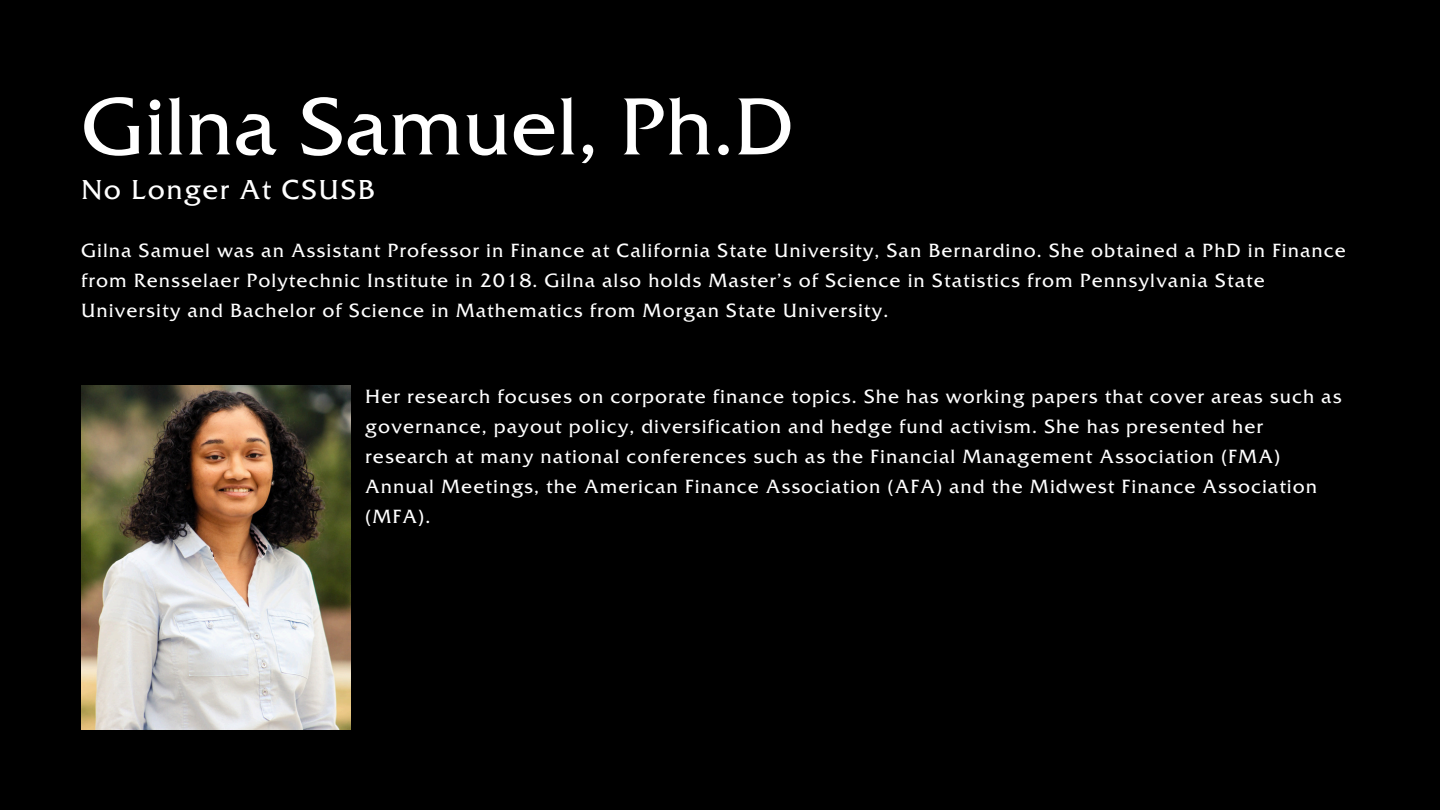
<style>
.page{position:relative;width:1440px;height:810px;background:#000}
.page>*{position:absolute;margin:0;border:0;box-sizing:border-box;transform-origin:0 0}
.t1{font:80.5px "Friz Quadrata Std";color:#fff}
.t2{font:27.3px "Friz Quadrata Std";letter-spacing:.055em;color:#fff}
.t3{font:19.1px/30px "Friz Quadrata Std";letter-spacing:.055em;color:#fff}
</style>
<div class="page">
<img style="left:81px;top:386px;width:270px;height:343px">
<h1 class="t1" style="left:81px;top:77px;width:714px">Gilna Samuel, Ph.D</h1>
<p class="t2" style="left:81px;top:172px;width:295px">No Longer At CSUSB</p>
<h2 class="t3" style="left:81px;top:235px;width:1267px">Gilna Samuel was an Assistant Professor in Finance at California State University, San Bernardino. She obtained a PhD in Finance from Rensselaer Polytechnic Institute in 2018. Gilna also holds Master’s of Science in Statistics from Pennsylvania State<br>University and Bachelor of Science in Mathematics from Morgan State University.</h2>
<p class="t3" style="left:365px;top:381px;width:978px">Her research focuses on corporate finance topics. She has working papers that cover areas such as governance, payout policy, diversification and hedge fund activism. She has presented her research at many national conferences such as the Financial Management Association (FMA)<br>Annual Meetings, the American Finance Association (AFA) and the Midwest Finance Association (MFA).</p>
</div>
